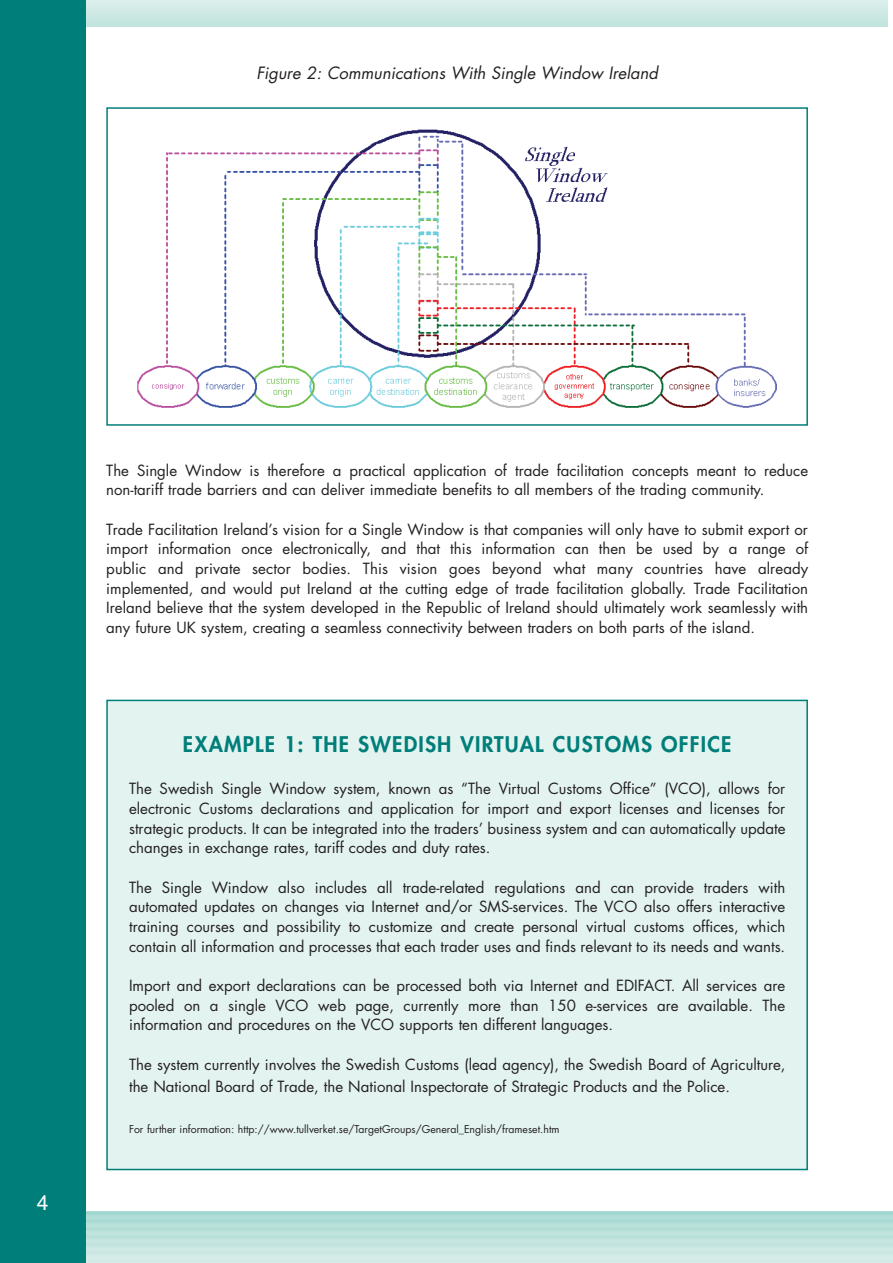
<style>
.page{position:relative;width:893px;height:1263px;background:#fff}
.page>*{position:absolute;margin:0;border:0;box-sizing:border-box;transform-origin:0 0}
.t1{font:800 21px "Futura";letter-spacing:.06em;color:#007e7a}
.t2{font:21px "Helvetica";color:#fff}
.t3{font:italic 16.5px "Futura";color:#231f20}
.t4{font:15px/19.6px "Futura";color:#231f20;text-align:justify}
.t5{font:10.5px "Futura";color:#231f20}
</style>
<div class="page">
<hr style="left:15px;top:23px;width:872px;height:3px;background:#b5dfd8">
<hr style="left:15px;top:21px;width:872px;height:4px;background:#c1e3dd">
<hr style="left:15px;top:21px;width:872px;height:3px;background:#b7e0da">
<hr style="left:15px;top:18px;width:872px;height:4px;background:#c2e5df">
<hr style="left:15px;top:18px;width:872px;height:3px;background:#bbe2db">
<hr style="left:15px;top:15px;width:872px;height:4px;background:#c6e6e0">
<hr style="left:15px;top:15px;width:872px;height:3px;background:#c0e4de">
<hr style="left:15px;top:13px;width:872px;height:4px;background:#c9e7e2">
<hr style="left:15px;top:13px;width:872px;height:3px;background:#c2e4df">
<hr style="left:15px;top:10px;width:872px;height:3px;background:#c6e6e1">
<hr style="left:15px;top:7px;width:872px;height:3px;background:#cbe8e3">
<hr style="left:15px;top:4px;width:872px;height:3px;background:#cee9e4">
<hr style="left:15px;top:0;width:872px;height:4px;background:#d9eeea">
<hr style="left:15px;top:0;width:872px;height:3px;background:#d3ece8">
<hr style="left:0;top:1260px;width:893px;height:3px;background:#d0eae5">
<hr style="left:0;top:1257px;width:893px;height:3px;background:#cde9e3">
<hr style="left:0;top:1255px;width:893px;height:4px;background:#d5ece8">
<hr style="left:0;top:1252px;width:893px;height:3px;background:#c7e6e1">
<hr style="left:0;top:1249px;width:893px;height:3px;background:#c4e5df">
<hr style="left:0;top:1247px;width:893px;height:4px;background:#cee9e4">
<hr style="left:0;top:1244px;width:893px;height:3px;background:#bee3dd">
<hr style="left:0;top:1241px;width:893px;height:3px;background:#bbe2db">
<hr style="left:0;top:1239px;width:893px;height:4px;background:#c7e6e1">
<hr style="left:0;top:1236px;width:893px;height:3px;background:#b5dfd8">
<hr style="left:0;top:1233px;width:893px;height:3px;background:#b2ded7">
<hr style="left:0;top:1231px;width:893px;height:4px;background:#bfe4de">
<hr style="left:0;top:1228px;width:893px;height:3px;background:#abdcd4">
<hr style="left:0;top:1225px;width:893px;height:3px;background:#a9dbd3">
<hr style="left:0;top:1223px;width:893px;height:4px;background:#b9e1da">
<hr style="left:0;top:1220px;width:893px;height:4px;background:#b5e0d9">
<hr style="left:0;top:1220px;width:893px;height:3px;background:#a3d9d1">
<hr style="left:0;top:1217px;width:893px;height:3px;background:#a0d8cf">
<hr style="left:0;top:1215px;width:893px;height:4px;background:#b1dfd8">
<hr style="left:0;top:1212px;width:893px;height:4px;background:#adddd6">
<hr style="left:0;top:1212px;width:893px;height:3px;background:#9ad6cd">
<div style="left:0;top:0;width:85px;height:1263px;background:#007e7a"></div>
<div style="left:107px;top:700px;width:700px;height:469px;background:#e3f3f0"></div>
<div style="left:106px;top:700px;width:702px;height:470px;border:2px solid #007e7a"></div>
<img style="left:137px;top:129px;width:640px;height:279px">
<div style="left:106px;top:107px;width:702px;height:319px;border:2px solid #007e7a"></div>
<p class="t3" style="left:256px;top:65px;width:403px">Figure 2: Communications With Single Window Ireland</p>
<h1 class="t2" style="left:37px;top:1195px;width:13px">4</h1>
<p class="t4" style="left:106px;top:461px;width:703px">The Single Window is therefore a practical application of trade facilitation concepts meant to reduce non-tariff trade barriers and can deliver immediate benefits to all members of the trading community.</p>
<p class="t4" style="left:106px;top:520px;width:704px">Trade Facilitation Ireland’s vision for a Single Window is that companies will only have to submit export or import information once electronically, and that this information can then be used by a range of public and private sector bodies. This vision goes beyond what many countries have already implemented, and would put Ireland at the cutting edge of trade facilitation globally. Trade Facilitation Ireland believe that the system developed in the Republic of Ireland should ultimately work seamlessly with any future UK system, creating a seamless connectivity between traders on both parts of the island.</p>
<h1 class="t1" style="left:183px;top:734px;width:550px">EXAMPLE 1: THE SWEDISH VIRTUAL CUSTOMS OFFICE</h1>
<p class="t4" style="left:129px;top:780px;width:658px">The Swedish Single Window system, known as “The Virtual Customs Office” (VCO), allows for electronic Customs declarations and application for import and export licenses and licenses for strategic products. It can be integrated into the traders’ business system and can automatically update changes in exchange rates, tariff codes and duty rates.</p>
<p class="t4" style="left:129px;top:878px;width:658px">The Single Window also includes all trade-related regulations and can provide traders with automated updates on changes via Internet and/or SMS-services. The VCO also offers interactive training courses and possibility to customize and create personal virtual customs offices, which contain all information and processes that each trader uses and finds relevant to its needs and wants.</p>
<p class="t4" style="left:129px;top:977px;width:658px">Import and export declarations can be processed both via Internet and EDIFACT. All services are pooled on a single VCO web page, currently more than 150 e-services are available. The information and procedures on the VCO supports ten different languages.</p>
<p class="t4" style="left:129px;top:1054px;width:658px;line-height:22.2px">The system currently involves the Swedish Customs (lead agency), the Swedish Board of Agriculture, the National Board of Trade, the National Inspectorate of Strategic Products and the Police.</p>
<p class="t5" style="left:129px;top:1124px;width:432px">For further information: http://www.tullverket.se/TargetGroups/General_English/frameset.htm</p>
</div>
